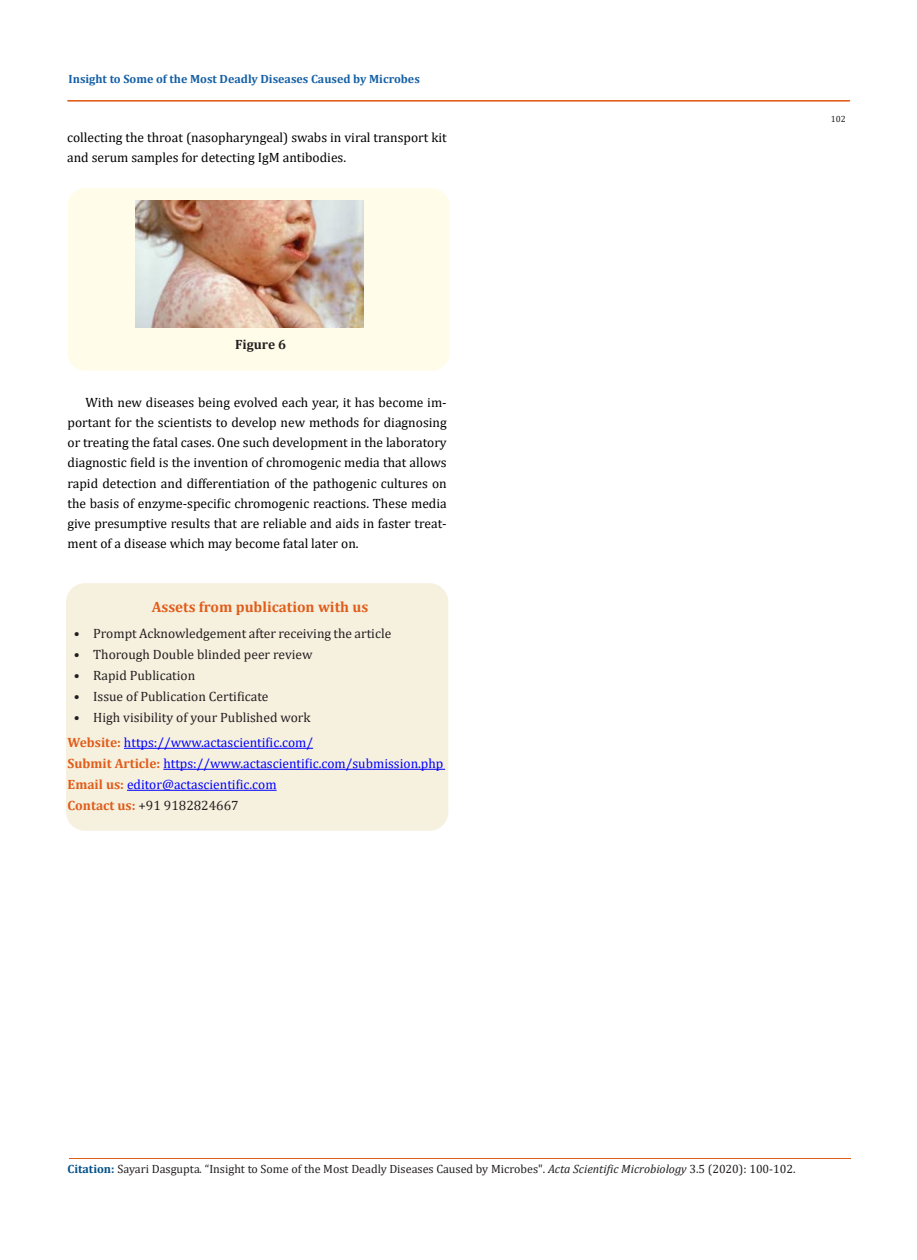
<style>
.page{position:relative;width:917px;height:1260px;background:#fff}
.page>*{position:absolute;margin:0;border:0;box-sizing:border-box;transform-origin:0 0}
.t1{font:700 15px "Cambria";color:#e05d1a}
.t2{font:13.5px/20.2px "Cambria";color:#000}
.t3{font:13.5px "Cambria";color:#231f20}
.t4{font:13.5px "Cambria";color:#00f}
.t5{font:700 13.5px "Cambria";color:#231f20}
.t6{font:12px "Cambria";color:#231f20}
.t7{font:700 12px "Cambria";color:#1560a6}
.t8{font:9px "Cambria";color:#231f20}
.s1{font-weight:700;color:#e05d1a}
.s2{font-weight:700;color:#035089}
.s3{font-style:italic}
</style>
<div class="page">
<div style="left:67px;top:584px;width:380px;height:246px;background:#f6f0df;border-radius:18px"></div>
<div style="left:66px;top:583px;width:382px;height:248px;border:2px solid #f6f0df;border-radius:18px"></div>
<hr style="left:124px;top:748px;width:189px;height:1px;background:#00f">
<hr style="left:163px;top:769px;width:282px;height:1px;background:#00f">
<hr style="left:127px;top:790px;width:149px;height:1px;background:#00f">
<div style="left:67px;top:188px;width:382px;height:183px;background:#fffde9;border-radius:18px"></div>
<img style="left:135px;top:201px;width:228px;height:127px">
<hr style="left:69px;top:1158px;width:781px;height:1px;background:#e05d1a">
<p class="t7" style="left:69px;top:70px;width:353px">Insight to Some of the Most Deadly Diseases Caused by Microbes</p>
<p class="t2" style="left:67px;top:127px;width:381px">collecting the throat (nasopharyngeal) swabs in viral transport kit and serum samples for detecting IgM antibodies.</p>
<p class="t5" style="left:235px;top:335px;width:52px">Figure 6</p>
<p class="t2" style="left:67px;top:392px;width:381px;text-align:justify;text-indent:18px">With new diseases being evolved each year, it has become im&shy;portant for the scientists to develop new methods for diagnosing or treating the fatal cases. One such development in the laboratory diagnostic field is the invention of chromogenic media that allows rapid detection and differentiation of the pathogenic cultures on the basis of enzyme-specific chromogenic reactions. These media give presumptive results that are reliable and aids in faster treat&shy;ment of a disease which may become fatal later on.</p>
<p class="t1" style="left:152px;top:596px;width:218px">Assets from publication with us</p>
<p class="t3" style="left:74px;top:625px;width:319px">• Prompt Acknowledgement after receiving the article</p>
<p class="t3" style="left:74px;top:646px;width:240px">• Thorough Double blinded peer review</p>
<p class="t3" style="left:74px;top:667px;width:123px">• Rapid Publication</p>
<p class="t3" style="left:74px;top:688px;width:196px">• Issue of Publication Certificate</p>
<p class="t3" style="left:74px;top:709px;width:238px">• High visibility of your Published work</p>
<p class="t4" style="left:68px;top:735px;width:247px"><span class="s1">Website:</span> https://www.actascientific.com/</p>
<p class="t4" style="left:68px;top:756px;width:377px"><span class="s1">Submit Article:</span> https://www.actascientific.com/submission.php</p>
<p class="t4" style="left:68px;top:777px;width:210px"><span class="s1">Email us:</span> editor@actascientific.com</p>
<p class="t3" style="left:68px;top:798px;width:173px"><span class="s1">Contact us:</span> +91 9182824667</p>
<p class="t8" style="left:830px;top:114px;width:16px">102</p>
<p class="t6" style="left:67px;top:1162px;width:729px"><span class="s2">Citation:</span> Sayari Dasgupta<span class="s3">.</span> “Insight to Some of the Most Deadly Diseases Caused by Microbes". <span class="s3">Acta Scientific Microbiology</span> 3.5 (2020): 100-102.</p>
</div>
